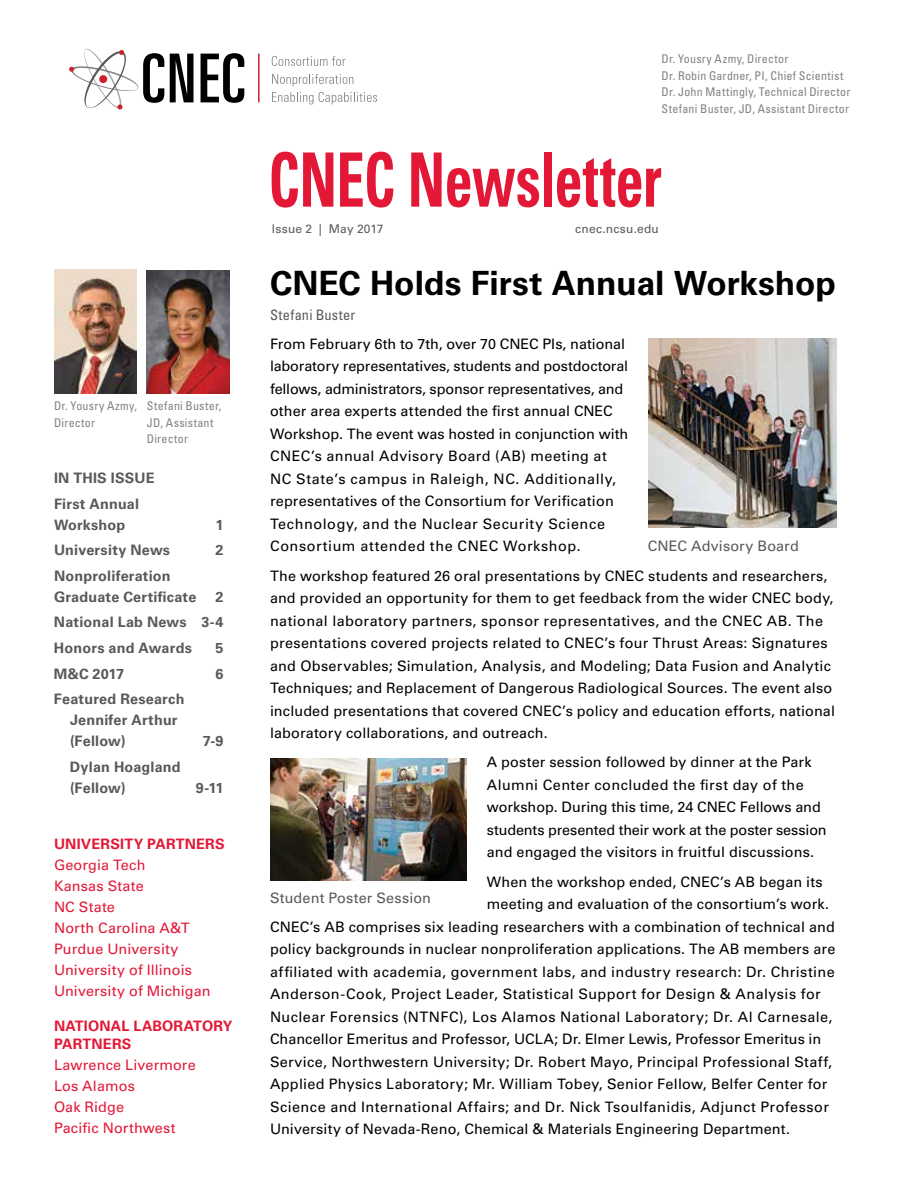
<style>
.page{position:relative;width:918px;height:1188px;background:#fff}
.page>*{position:absolute;margin:0;border:0;box-sizing:border-box;transform-origin:0 0}
.t1{font:700 condensed 75px "Univers LT Std";letter-spacing:-.01em;color:#e31837;scale:.75 1}
.t2{font:700 33.45px "Univers LT Std";color:#000}
.t3{font:14.4px/22.5px "Univers LT Std";letter-spacing:.015em;color:#000}
.t4{font:700 14.4px/21px "Univers LT Std";letter-spacing:.015em;color:#58595b}
.t5{font:14.4px/21px "Univers LT Std";letter-spacing:.01em;color:#e31837}
.t6{font:700 14.4px "Univers LT Std";letter-spacing:.015em;color:#e31837}
.t7{font:14.4px "Univers LT Std";letter-spacing:.01em;color:#58595b}
.t8{font:condensed 14.4px "Univers LT Std";letter-spacing:.02em;color:#58595b}
.t9{font:condensed 12px/16.5px "Univers LT Std";letter-spacing:.02em;color:#808285}
.t10{font:12px "Univers LT Std";letter-spacing:.02em;color:#58595b}
</style>
<div class="page">
<img style="left:648px;top:338px;width:189px;height:189px">
<svg style="left:170px;top:54px;width:24px;height:48px"></svg>
<svg style="left:201px;top:53px;width:43px;height:50px"></svg>
<hr style="left:258px;top:54px;width:2px;height:48px;background:#d0202e">
<svg style="left:272px;top:56px;width:73px;height:10px"></svg>
<svg style="left:272px;top:74px;width:81px;height:12px"></svg>
<svg style="left:272px;top:92px;width:105px;height:13px"></svg>
<svg style="left:69px;top:48px;width:95px;height:62px"></svg>
<img style="left:270px;top:759px;width:196px;height:121px">
<img style="left:54px;top:270px;width:83px;height:124px">
<img style="left:147px;top:270px;width:83px;height:124px">
<p class="t9" style="left:54px;top:398px;width:85px">Dr. Yousry Azmy,<br>Director</p>
<p class="t9" style="left:147px;top:398px;width:76px">Stefani Buster,<br>JD, Assistant<br>Director</p>
<p class="t4" style="left:54px;top:465px;width:100px;line-height:25.7px">In This Issue<br>First Annual</p>
<p class="t4" style="left:54px;top:514px;width:73px">Workshop</p>
<p class="t4" style="left:215px;top:514px;width:10px">1</p>
<p class="t4" style="left:54px;top:540px;width:118px">University News</p>
<p class="t4" style="left:215px;top:540px;width:10px">2</p>
<p class="t4" style="left:54px;top:565px;width:144px">Nonproliferation<br>Graduate Certificate</p>
<p class="t4" style="left:54px;top:584px;width:171px;line-height:25.7px;text-align:justify;text-indent:161px">2<br>National Lab News 3-4<br>Honors and Awards</p>
<p class="t4" style="left:215px;top:638px;width:10px">5</p>
<p class="t4" style="left:54px;top:663px;width:72px">M&amp;C 2017</p>
<p class="t4" style="left:215px;top:663px;width:10px">6</p>
<p class="t4" style="left:70px;top:689px;width:116px;text-indent:-16px">Featured Research<br>Jennifer Arthur (Fellow)</p>
<p class="t4" style="left:203px;top:731px;width:22px">7-9</p>
<p class="t4" style="left:70px;top:756px;width:112px">Dylan Hoagland (Fellow)</p>
<p class="t4" style="left:196px;top:777px;width:29px">9-11</p>
<p class="t6" style="left:54px;top:836px;width:10px">Uni</p>
<p class="t6" style="left:81px;top:836px;width:86px">versity Partner</p>
<p class="t6" style="left:215px;top:836px;width:11px">s</p>
<p class="t5" style="left:54px;top:855px;width:158px">Georgia Tech<br>Kansas State<br>NC State<br>North Carolina A&amp;T<br>Purdue University<br>University of Illinois<br>University of Michigan</p>
<p class="t6" style="left:54px;top:1017px;width:57px">National</p>
<p class="t6" style="left:133px;top:1017px;width:51px">Laborat</p>
<p class="t6" style="left:202px;top:1017px;width:32px">ory</p>
<p class="t6" style="left:54px;top:1035px;width:20px">Partner</p>
<p class="t6" style="left:122px;top:1035px;width:11px">s</p>
<p class="t5" style="left:54px;top:1054px;width:143px">Lawrence Livermore<br>Los Alamos<br>Oak Ridge<br>Pacific Northwest</p>
<p class="t9" style="left:662px;top:50px;width:191px">Dr. Yousry Azmy, Director<br>Dr. Robin Gardner, PI, Chief Scientist Dr. John Mattingly, Technical Director Stefani Buster, JD, Assistant Director</p>
<h1 class="t1" style="left:268px;top:134px;width:526px">CNEC Newsletter</h1>
<p class="t10" style="left:272px;top:221px;width:113px">Issue 2 | May 2017</p>
<p class="t10" style="left:575px;top:221px;width:85px">cnec.ncsu.edu</p>
<h2 class="t2" style="left:270px;top:264px;width:568px">CNEC Holds First Annual Workshop</h2>
<p class="t8" style="left:270px;top:305px;width:87px">Stefani Buster</p>
<p class="t3" style="left:270px;top:333px;width:360px">From February 6th to 7th, over 70 CNEC PIs, national laboratory representatives, students and postdoctoral fellows, administrators, sponsor representatives, and other area experts attended the first annual CNEC Workshop. The event was hosted in conjunction with CNEC’s annual Advisory Board (AB) meeting at NC State’s campus in Raleigh, NC. Additionally, representatives of the Consortium for Verification Technology, and the Nuclear Security Science Consortium attended the CNEC Workshop.</p>
<p class="t3" style="left:270px;top:564px;width:567px">The workshop featured 26 oral presentations by CNEC students and researchers, and provided an opportunity for them to get feedback from the wider CNEC body, national laboratory partners, sponsor representatives, and the CNEC AB. The presentations covered projects related to CNEC’s four Thrust Areas: Signatures and Observables; Simulation, Analysis, and Modeling; Data Fusion and Analytic Techniques; and Replacement of Dangerous Radiological Sources. The event also included presentations that covered CNEC’s policy and education efforts, national laboratory collaborations, and outreach.</p>
<p class="t3" style="left:487px;top:751px;width:341px">A poster session followed by dinner at the Park Alumni Center concluded the first day of the workshop. During this time, 24 CNEC Fellows and students presented their work at the poster session and engaged the visitors in fruitful discussions.</p>
<p class="t3" style="left:487px;top:870px;width:338px">When the workshop ended, CNEC’s AB began its</p>
<p class="t3" style="left:487px;top:893px;width:344px">meeting and evaluation of the consortium’s work.</p>
<p class="t3" style="left:270px;top:915px;width:566px">CNEC’s AB comprises six leading researchers with a combination of technical and</p>
<p class="t3" style="left:270px;top:938px;width:567px">policy backgrounds in nuclear nonproliferation applications. The AB members are</p>
<p class="t3" style="left:270px;top:960px;width:566px">affiliated with academia, government labs, and industry research: Dr. Christine</p>
<p class="t3" style="left:270px;top:983px;width:552px">Anderson-Cook, Project Leader, Statistical Support for Design &amp; Analysis for</p>
<p class="t3" style="left:270px;top:1005px;width:564px">Nuclear Forensics (NTNFC), Los Alamos National Laboratory; Dr. Al Carnesale,</p>
<p class="t3" style="left:270px;top:1028px;width:553px">Chancellor Emeritus and Professor, UCLA; Dr. Elmer Lewis, Professor Emeritus in</p>
<p class="t3" style="left:270px;top:1050px;width:564px">Service, Northwestern University; Dr. Robert Mayo, Principal Professional Staff,</p>
<p class="t3" style="left:270px;top:1073px;width:559px">Applied Physics Laboratory; Mr. William Tobey, Senior Fellow, Belfer Center for</p>
<p class="t3" style="left:270px;top:1095px;width:561px">Science and International Affairs; and Dr. Nick Tsoulfanidis, Adjunct Professor</p>
<p class="t3" style="left:270px;top:1118px;width:522px">University of Nevada-Reno, Chemical &amp; Materials Engineering Department.</p>
<p class="t7" style="left:648px;top:537px;width:153px">CNEC Advisory Board</p>
<p class="t7" style="left:270px;top:889px;width:163px">Student Poster Session</p>
</div>
